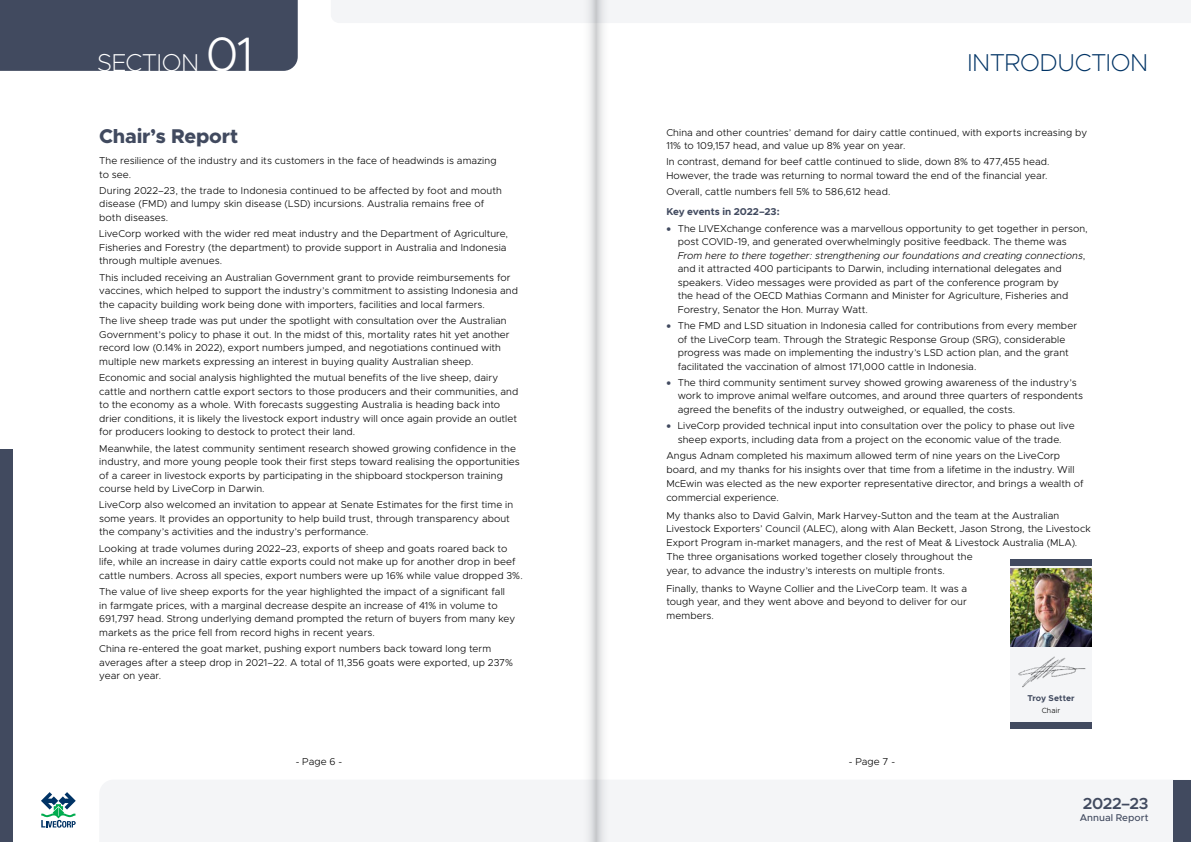
<style>
.page{position:relative;width:1191px;height:842px;background:#fff}
.page>*{position:absolute;margin:0;border:0;box-sizing:border-box;transform-origin:0 0}
.t1{font:200 24.5px "Metropolis";letter-spacing:-.015em;color:#003365}
.t2{font:200 24.5px "Metropolis";letter-spacing:-.015em;color:#fff}
.t3{font:800 20px "Metropolis";letter-spacing:-.01em;color:#414a5f}
.t4{font:600 16.1px "Metropolis";letter-spacing:-.03em;color:#414a5f}
.t5{font:300 10px/13.5px "Metropolis";letter-spacing:.01em;color:#000}
.t6{font:700 10px "Metropolis";letter-spacing:-.005em;color:#414a5f}
.t7{font:500 9.9px "Metropolis";color:#414a5f}
.t8{font:700 8.5px "Metropolis";letter-spacing:.005em;color:#414a5f}
.t9{font:300 7.5px "Metropolis";letter-spacing:.02em;color:#000}
.s1{font-weight:300;font-size:48.5px}
.s2{color:#414a5f}
.s3{font-style:italic}
</style>
<div class="page">
<div style="left:100px;top:780px;width:1072px;height:62px;background:#f4f5f7"></div>
<div style="left:1172px;top:780px;width:19px;height:62px;background:#414a5f"></div>
<div style="left:331px;top:0;width:860px;height:23px;background:#f4f5f7"></div>
<svg style="left:41px;top:792px;width:35px;height:36px"></svg>
<div style="left:1010px;top:559px;width:81px;height:170px;background:#f4f5f7"></div>
<img style="left:1018px;top:656px;width:68px;height:32px">
<img style="left:1010px;top:568px;width:81px;height:79px">
<div style="left:1010px;top:722px;width:81px;height:7px;background:#414a5f"></div>
<div style="left:1010px;top:559px;width:81px;height:7px;background:#414a5f"></div>
<div style="left:0;top:449px;width:13px;height:393px;background:#414a5f"></div>
<div style="left:0;top:0;width:298px;height:71px;background:#414a5f"></div>
<svg style="left:581px;top:0;width:28px;height:842px"></svg>
<h1 class="t2" style="left:97px;top:47px;width:158px">SECTION <span class="s1">01</span></h1>
<h2 class="t3" style="left:99px;top:124px;width:140px">Chair’s Report</h2>
<p class="t5" style="left:99px;top:154px;width:399px">The resilience of the industry and its customers in the face of headwinds is amazing to see.</p>
<p class="t5" style="left:99px;top:184px;width:404px">During 2022–23, the trade to Indonesia continued to be affected by foot and mouth disease (FMD) and lumpy skin disease (LSD) incursions. Australia remains free of both diseases.</p>
<p class="t5" style="left:99px;top:227px;width:410px">LiveCorp worked with the wider red meat industry and the Department of Agriculture,<br>Fisheries and Forestry (the department) to provide support in Australia and Indonesia through multiple avenues.</p>
<p class="t5" style="left:99px;top:271px;width:420px">This included receiving an Australian Government grant to provide reimbursements for vaccines, which helped to support the industry’s commitment to assisting Indonesia and the capacity building work being done with importers, facilities and local farmers.</p>
<p class="t5" style="left:99px;top:314px;width:412px">The live sheep trade was put under the spotlight with consultation over the Australian Government’s policy to phase it out. In the midst of this, mortality rates hit yet another record low (0.14% in 2022), export numbers jumped, and negotiations continued with multiple new markets expressing an interest in buying quality Australian sheep.</p>
<p class="t5" style="left:99px;top:371px;width:421px">Economic and social analysis highlighted the mutual benefits of the live sheep, dairy cattle and northern cattle export sectors to those producers and their communities, and to the economy as a whole. With forecasts suggesting Australia is heading back into drier conditions, it is likely the livestock export industry will once again provide an outlet for producers looking to destock to protect their land.</p>
<p class="t5" style="left:99px;top:441px;width:422px">Meanwhile, the latest community sentiment research showed growing confidence in the industry, and more young people took their first steps toward realising the opportunities of a career in livestock exports by participating in the shipboard stockperson training course held by LiveCorp in Darwin.</p>
<p class="t5" style="left:99px;top:498px;width:415px">LiveCorp also welcomed an invitation to appear at Senate Estimates for the first time in some years. It provides an opportunity to help build trust, through transparency about the company’s activities and the industry’s performance.</p>
<p class="t5" style="left:99px;top:542px;width:423px">Looking at trade volumes during 2022–23, exports of sheep and goats roared back to life, while an increase in dairy cattle exports could not make up for another drop in beef cattle numbers. Across all species, export numbers were up 16% while value dropped 3%.</p>
<p class="t5" style="left:99px;top:585px;width:417px">The value of live sheep exports for the year highlighted the impact of a significant fall in farmgate prices, with a marginal decrease despite an increase of 41% in volume to 691,797 head. Strong underlying demand prompted the return of buyers from many key markets as the price fell from record highs in recent years.</p>
<p class="t5" style="left:99px;top:642px;width:415px">China re-entered the goat market, pushing export numbers back toward long term averages after a steep drop in 2021–22. A total of 11,356 goats were exported, up 237% year on year.</p>
<h1 class="t1" style="left:967px;top:47px;width:183px">INTRODUCTION</h1>
<p class="t5" style="left:666px;top:125px;width:422px">China and other countries’ demand for dairy cattle continued, with exports increasing by<br>11% to 109,157 head, and value up 8% year on year.</p>
<p class="t5" style="left:666px;top:155px;width:383px">In contrast, demand for beef cattle continued to slide, down 8% to 477,455 head.<br>However, the trade was returning to normal toward the end of the financial year.</p>
<p class="t5" style="left:666px;top:185px;width:224px">Overall, cattle numbers fell 5% to 586,612 head.</p>
<p class="t6" style="left:666px;top:206px;width:115px">Key events in 2022–23:</p>
<p class="t5" style="left:677px;top:221px;width:411px;text-indent:-11px"><span class="s2">•</span> The LIVEXchange conference was a marvellous opportunity to get together in person, post COVID-19, and generated overwhelmingly positive feedback. The theme was <span class="s3">From here to there together: strengthening our foundations and creating connections</span>, and it attracted 400 participants to Darwin, including international delegates and speakers. Video messages were provided as part of the conference program by<br>the head of the OECD Mathias Cormann and Minister for Agriculture, Fisheries and Forestry, Senator the Hon. Murray Watt.</p>
<p class="t5" style="left:677px;top:319px;width:401px;text-indent:-11px"><span class="s2">•</span> The FMD and LSD situation in Indonesia called for contributions from every member of the LiveCorp team. Through the Strategic Response Group (SRG), considerable progress was made on implementing the industry’s LSD action plan, and the grant facilitated the vaccination of almost 171,000 cattle in Indonesia.</p>
<p class="t5" style="left:677px;top:376px;width:407px;text-indent:-11px"><span class="s2">•</span> The third community sentiment survey showed growing awareness of the industry’s work to improve animal welfare outcomes, and around three quarters of respondents agreed the benefits of the industry outweighed, or equalled, the costs.</p>
<p class="t5" style="left:666px;top:419px;width:410px;text-align:center"><span class="s2">•</span> LiveCorp provided technical input into consultation over the policy to phase out live sheep exports, including data from a project on the economic value of the trade.</p>
<p class="t5" style="left:666px;top:449px;width:418px;line-height:13.8px">Angus Adnam completed his maximum allowed term of nine years on the LiveCorp board, and my thanks for his insights over that time from a lifetime in the industry. Will McEwin was elected as the new exporter representative director, and brings a wealth of commercial experience.</p>
<p class="t5" style="left:666px;top:508px;width:426px;line-height:13.8px">My thanks also to David Galvin, Mark Harvey-Sutton and the team at the Australian Livestock Exporters’ Council (ALEC), along with Alan Beckett, Jason Strong, the Livestock Export Program in-market managers, and the rest of Meat &amp; Livestock Australia (MLA).<br>The three organisations worked together closely throughout the<br>year, to advance the industry’s interests on multiple fronts.</p>
<p class="t5" style="left:666px;top:581px;width:302px;line-height:13.8px;text-align:justify">Finally, thanks to Wayne Collier and the LiveCorp team. It was a tough year, and they went above and beyond to deliver for our members.</p>
<p class="t8" style="left:1027px;top:692px;width:49px">Troy Setter</p>
<p class="t9" style="left:1041px;top:706px;width:20px">Chair</p>
<p class="t5" style="left:296px;top:755px;width:48px">- Page 6 -</p>
<p class="t5" style="left:848px;top:755px;width:48px">- Page 7 -</p>
<h3 class="t4" style="left:1083px;top:793px;width:67px">2022–23</h3>
<p class="t7" style="left:1079px;top:811px;width:70px">Annual Report</p>
</div>
